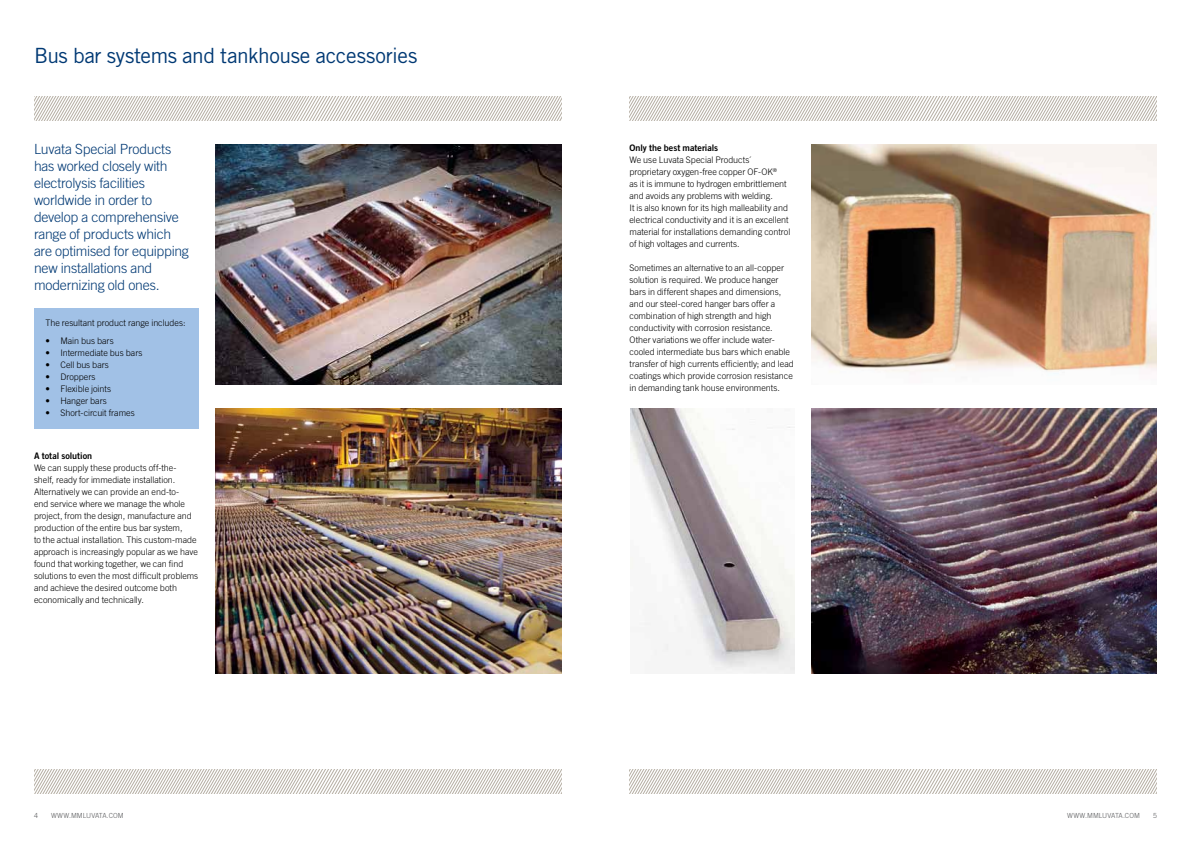
<style>
.page{position:relative;width:1191px;height:842px;background:#fff}
.page>*{position:absolute;margin:0;border:0;box-sizing:border-box;transform-origin:0 0}
.t1{font:21px "Trade Gothic LT Std";letter-spacing:-.02em;color:#003974}
.t2{font:300 14px/17px "Trade Gothic LT Std";letter-spacing:-.015em;color:#003974}
.t3{font:300 9px/12px "Trade Gothic LT Std";letter-spacing:-.005em;color:#000}
.t4{font:9px "Trade Gothic LT Std Bd 2";color:#000}
.t5{font:300 7px "Trade Gothic LT Std";letter-spacing:.005em;color:#58595b}
</style>
<div class="page">
<svg style="left:629px;top:770px;width:528px;height:24px"></svg>
<svg style="left:34px;top:96px;width:527px;height:24px"></svg>
<svg style="left:34px;top:770px;width:527px;height:24px"></svg>
<svg style="left:629px;top:96px;width:528px;height:24px"></svg>
<div style="left:34px;top:308px;width:164px;height:120px;background:#a1c1e6"></div>
<img style="left:811px;top:409px;width:346px;height:265px">
<img style="left:215px;top:145px;width:346px;height:240px">
<img style="left:811px;top:144px;width:346px;height:230px">
<img style="left:630px;top:409px;width:164px;height:265px">
<img style="left:215px;top:409px;width:346px;height:265px">
<h1 class="t1" style="left:34px;top:43px;width:385px">Bus bar systems and tankhouse accessories</h1>
<h2 class="t2" style="left:34px;top:141px;width:156px">Luvata Special Products has worked closely with electrolysis facilities worldwide in order to develop a comprehensive range of products which are optimised for equipping new installations and modernizing old ones.</h2>
<p class="t3" style="left:45px;top:317px;width:142px">The resultant product range includes:</p>
<p class="t3" style="left:45px;top:335px;width:70px">• Main bus bars</p>
<p class="t3" style="left:45px;top:347px;width:99px">• Intermediate bus bars</p>
<p class="t3" style="left:45px;top:358px;width:65px">• Cell bus bars</p>
<p class="t3" style="left:45px;top:370px;width:52px">• Droppers</p>
<p class="t3" style="left:45px;top:382px;width:67px">• Flexible joints</p>
<p class="t3" style="left:45px;top:394px;width:63px">• Hanger bars</p>
<p class="t3" style="left:45px;top:406px;width:91px">• Short-circuit frames</p>
<p class="t4" style="left:34px;top:450px;width:60px">A total solution</p>
<p class="t3" style="left:34px;top:462px;width:166px">We can supply these products off-the&shy;shelf, ready for immediate installation.<br>Alternatively we can provide an end-to-<br>end service where we manage the whole project, from the design, manufacture and production of the entire bus bar system,<br>to the actual installation. This custom-made approach is increasingly popular as we have found that working together, we can find solutions to even the most difficult problems and achieve the desired outcome both economically and technically.</p>
<p class="t4" style="left:629px;top:142px;width:90px">Only the best materials</p>
<p class="t3" style="left:629px;top:153px;width:162px">We use Luvata Special Products´ proprietary oxygen-free copper OF-OK<sup>®<br></sup>as it is immune to hydrogen embrittlement and avoids any problems with welding.<br>It is also known for its high malleability and electrical conductivity and it is an excellent material for installations demanding control of high voltages and currents.</p>
<p class="t3" style="left:629px;top:261px;width:166px">Sometimes an alternative to an all-copper solution is required. We produce hanger bars in different shapes and dimensions, and our steel-cored hanger bars offer a combination of high strength and high conductivity with corrosion resistance.<br>Other variations we offer include water&shy;cooled intermediate bus bars which enable transfer of high currents efficiently; and lead coatings which provide corrosion resistance in demanding tank house environments.</p>
<p class="t5" style="left:34px;top:811px;width:5px">4</p>
<p class="t5" style="left:51px;top:811px;width:74px">WWW.MMLUVATA.COM</p>
<p class="t5" style="left:1067px;top:811px;width:74px">WWW.MMLUVATA.COM</p>
<p class="t5" style="left:1153px;top:811px;width:5px">5</p>
</div>
